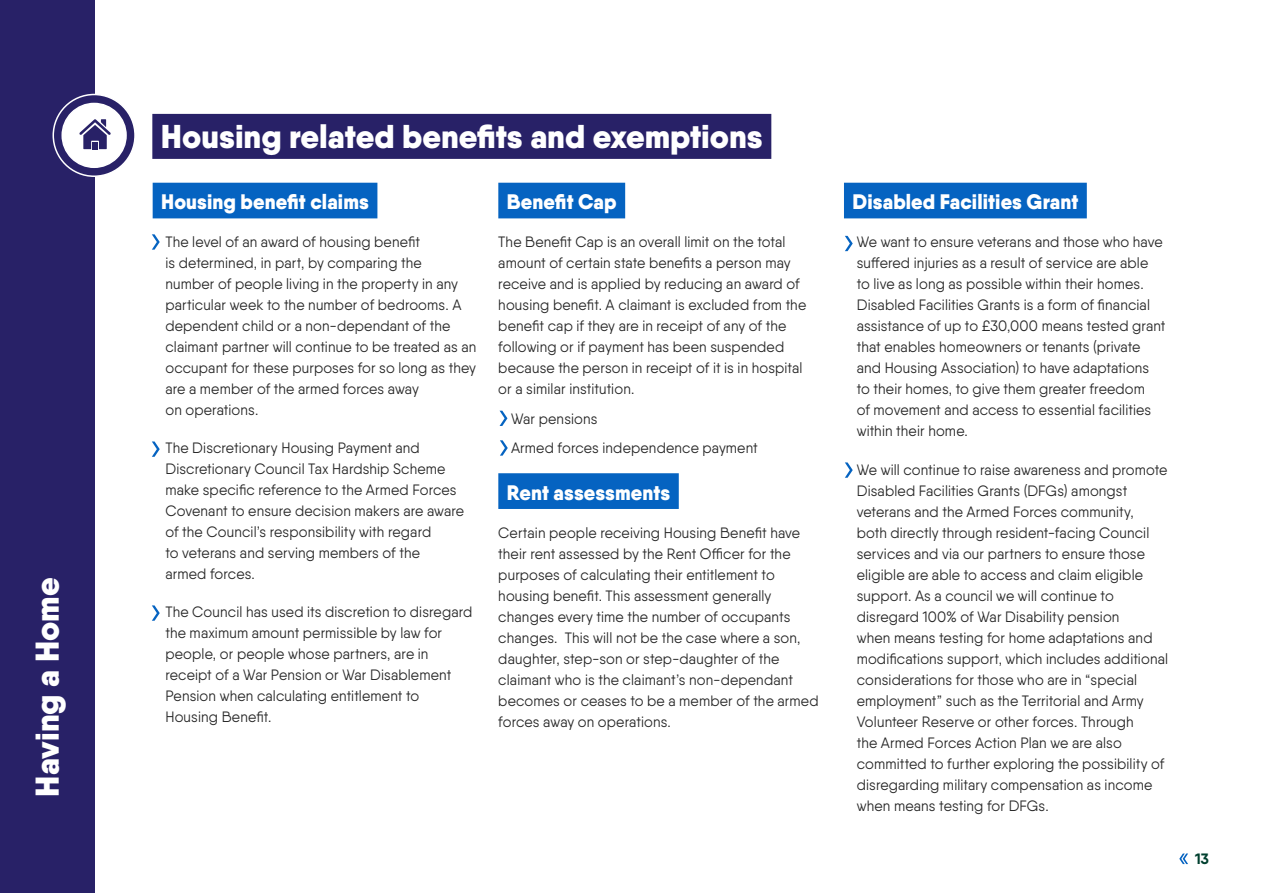
<style>
.page{position:relative;width:1263px;height:893px;background:#fff}
.page>*{position:absolute;margin:0;border:0;box-sizing:border-box;transform-origin:0 0}
.t1{font:900 33px "Qanelas";color:#fff}
.t2{font:900 21px "Qanelas";letter-spacing:.005em;color:#fff}
.t3{font:15px/21px "Qanelas";letter-spacing:.01em;color:#262626}
.t4{font:700 15px "Qanelas";color:#00402f}
</style>
<div class="page">
<svg style="left:1179px;top:853px;width:9px;height:11px"></svg>
<div style="left:153px;top:183px;width:224px;height:35px;background:#0563c1"></div>
<div style="left:498px;top:183px;width:127px;height:35px;background:#0563c1"></div>
<div style="left:498px;top:473px;width:181px;height:36px;background:#0563c1"></div>
<div style="left:844px;top:183px;width:243px;height:35px;background:#0563c1"></div>
<svg style="left:152px;top:234px;width:8px;height:16px"></svg>
<svg style="left:152px;top:605px;width:8px;height:16px"></svg>
<svg style="left:152px;top:441px;width:8px;height:16px"></svg>
<svg style="left:500px;top:440px;width:8px;height:16px"></svg>
<svg style="left:845px;top:462px;width:8px;height:16px"></svg>
<svg style="left:845px;top:236px;width:8px;height:15px"></svg>
<svg style="left:500px;top:411px;width:7px;height:15px"></svg>
<div style="left:152px;top:114px;width:619px;height:45px;background:#282167"></div>
<div style="left:0;top:0;width:94px;height:893px;background:#282167"></div>
<svg style="left:52px;top:93px;width:83px;height:85px"></svg>
<h1 class="t1" style="left:26px;top:796px;width:221px;rotate:-90deg">Having a Home</h1>
<h1 class="t1" style="left:161px;top:115px;width:603px">Housing related benefits and exemptions</h1>
<h2 class="t2" style="left:161px;top:188px;width:209px">Housing benefit claims</h2>
<p class="t3" style="left:165px;top:231px;width:312px">The level of an award of housing benefit<br>is determined, in part, by comparing the<br>number of people living in the property in any particular week to the number of bedrooms. A dependent child or a non-dependant of the claimant partner will continue to be treated as an occupant for these purposes for so long as they are a member of the armed forces away<br>on operations.</p>
<p class="t3" style="left:165px;top:437px;width:300px">The Discretionary Housing Payment and Discretionary Council Tax Hardship Scheme make specific reference to the Armed Forces Covenant to ensure decision makers are aware of the Council’s responsibility with regard<br>to veterans and serving members of the armed forces.</p>
<p class="t3" style="left:165px;top:601px;width:308px">The Council has used its discretion to disregard the maximum amount permissible by law for people, or people whose partners, are in receipt of a War Pension or War Disablement Pension when calculating entitlement to Housing Benefit.</p>
<h2 class="t2" style="left:507px;top:188px;width:111px">Benefit Cap</h2>
<p class="t3" style="left:498px;top:231px;width:309px">The Benefit Cap is an overall limit on the total amount of certain state benefits a person may receive and is applied by reducing an award of housing benefit. A claimant is excluded from the benefit cap if they are in receipt of any of the following or if payment has been suspended because the person in receipt of it is in hospital or a similar institution.</p>
<p class="t3" style="left:511px;top:403px;width:248px;line-height:29.5px">War pensions<br>Armed forces independence payment</p>
<h2 class="t2" style="left:507px;top:479px;width:165px">Rent assessments</h2>
<p class="t3" style="left:498px;top:522px;width:322px">Certain people receiving Housing Benefit have their rent assessed by the Rent Officer for the purposes of calculating their entitlement to housing benefit. This assessment generally changes every time the number of occupants changes. This will not be the case where a son, daughter, step-son or step-daughter of the claimant who is the claimant’s non-dependant becomes or ceases to be a member of the armed forces away on operations.</p>
<h2 class="t2" style="left:852px;top:188px;width:227px">Disabled Facilities Grant</h2>
<p class="t3" style="left:857px;top:231px;width:310px">We want to ensure veterans and those who have suffered injuries as a result of service are able<br>to live as long as possible within their homes.<br>Disabled Facilities Grants is a form of financial assistance of up to £30,000 means tested grant that enables homeowners or tenants (private and Housing Association) to have adaptations to their homes, to give them greater freedom<br>of movement and access to essential facilities within their home.</p>
<p class="t3" style="left:857px;top:459px;width:313px">We will continue to raise awareness and promote Disabled Facilities Grants (DFGs) amongst veterans and the Armed Forces community,<br>both directly through resident-facing Council services and via our partners to ensure those eligible are able to access and claim eligible support. As a council we will continue to disregard 100% of War Disability pension<br>when means testing for home adaptations and modifications support, which includes additional considerations for those who are in “special employment” such as the Territorial and Army Volunteer Reserve or other forces. Through<br>the Armed Forces Action Plan we are also committed to further exploring the possibility of disregarding military compensation as income when means testing for DFGs.</p>
<p class="t4" style="left:1195px;top:849px;width:15px">13</p>
</div>
